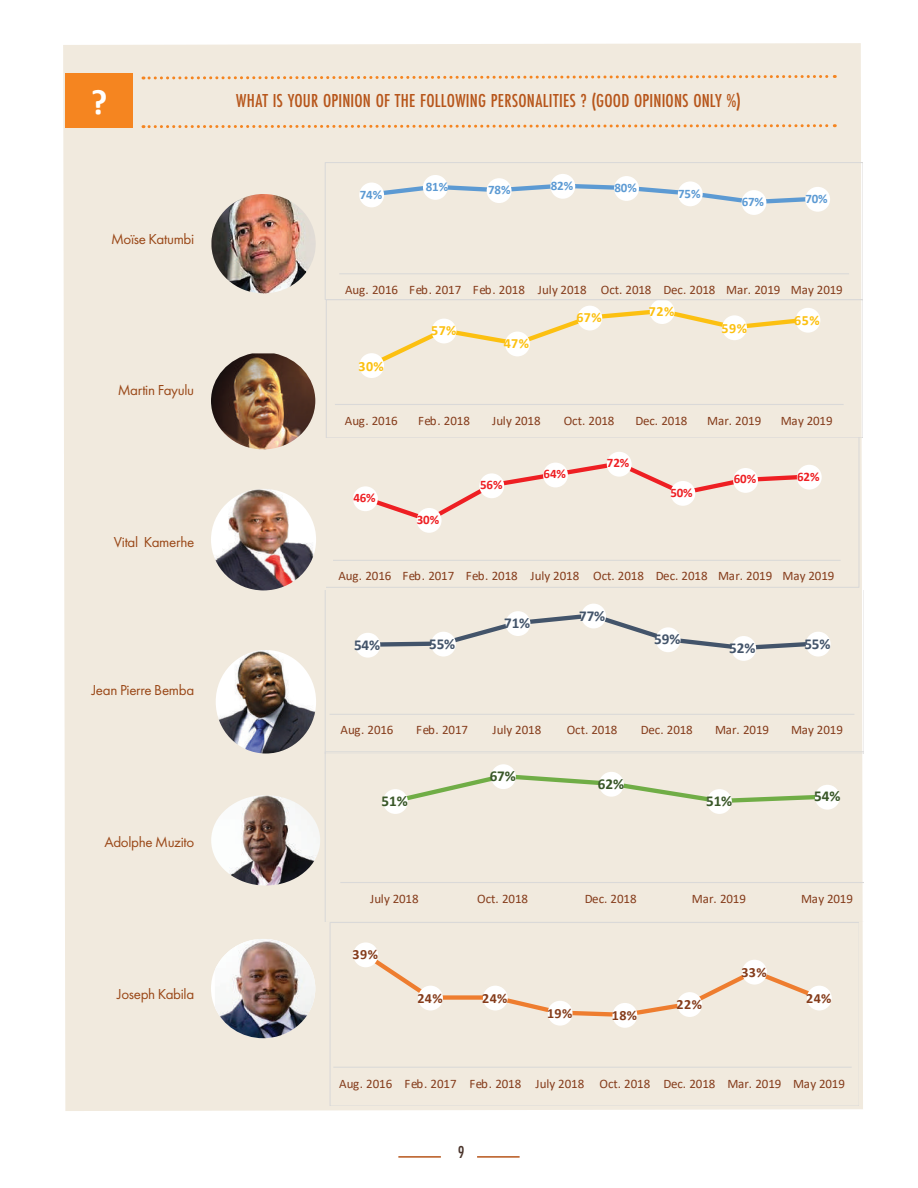
<style>
.page{position:relative;width:918px;height:1188px;background:#fff}
.page>*{position:absolute;margin:0;border:0;box-sizing:border-box;transform-origin:0 0}
.t1{font:700 35.85px "Calibri";color:#fff}
.t2{font:500 19.5px "Futura PT Cond";letter-spacing:.01em;color:#b7561b}
.t3{font:500 18px "Futura PT Cond";color:#4a342b}
.t4{font:700 15.15px "Calibri";letter-spacing:-.005em;color:#43546a}
.t5{font:700 15.15px "Calibri";letter-spacing:-.005em;color:#395728}
.t6{font:15px "Futura PT";letter-spacing:-.02em;color:#9a4818}
.t7{font:700 14.1px "Calibri";letter-spacing:.03em;color:#853c1b}
.t8{font:700 14.1px "Calibri";letter-spacing:.03em;color:#fcc011}
.t9{font:12.9px "Calibri";letter-spacing:-.005em;color:#853c1b}
.t10{font:700 12.9px "Calibri";letter-spacing:-.005em;color:#ee1f23}
.t11{font:700 12.9px "Calibri";letter-spacing:-.005em;color:#5c9ad3}
</style>
<div class="page">
<hr style="left:398px;top:1156px;width:43px;height:2px;background:#b7561b">
<hr style="left:477px;top:1156px;width:43px;height:2px;background:#b7561b">
<div style="left:63px;top:43px;width:800px;height:1068px;background:#f1eade"></div>
<svg style="left:143px;top:123px;width:692px;height:7px;background:#f1d9bf"></svg>
<svg style="left:143px;top:73px;width:692px;height:8px;background:#f1dbc3"></svg>
<div style="left:65px;top:74px;width:68px;height:54px;background:#f58520"></div>
<img style="left:211px;top:353px;width:104px;height:96px">
<img style="left:211px;top:795px;width:109px;height:91px">
<img style="left:211px;top:489px;width:105px;height:101px">
<svg style="left:211px;top:939px;width:4px;height:99px"></svg>
<img style="left:215px;top:939px;width:100px;height:99px">
<img style="left:216px;top:650px;width:100px;height:104px">
<img style="left:211px;top:194px;width:105px;height:99px">
<svg style="left:326px;top:299px;width:537px;height:138px;background:#f1e9db"></svg>
<svg style="left:326px;top:438px;width:534px;height:150px;background:#f1e7dc"></svg>
<svg style="left:325px;top:590px;width:539px;height:161px;background:#eee8dd"></svg>
<svg style="left:330px;top:922px;width:529px;height:184px;background:#f1e9dc"></svg>
<svg style="left:325px;top:751px;width:539px;height:171px;background:#eee9dc"></svg>
<svg style="left:325px;top:162px;width:538px;height:137px;background:#efe9df"></svg>
<h1 class="t1" style="left:91px;top:77px;width:18px">?</h1>
<h2 class="t2" style="left:236px;top:89px;width:506px">WHAT IS YOUR OPINION OF THE FOLLOWING PERSONALITIES ? (GOOD OPINIONS ONLY %)</h2>
<p class="t6" style="left:111px;top:230px;width:85px">Moïse Katumbi</p>
<p class="t6" style="left:118px;top:381px;width:78px">Martin Fayulu</p>
<p class="t6" style="left:114px;top:533px;width:82px">Vital Kamerhe</p>
<p class="t6" style="left:92px;top:682px;width:104px">Jean Pierre Bemba</p>
<p class="t6" style="left:104px;top:833px;width:91px">Adolphe Muzito</p>
<p class="t6" style="left:117px;top:985px;width:79px">Joseph Kabila</p>
<p class="t11" style="left:360px;top:185px;width:24px">74%</p>
<p class="t11" style="left:426px;top:178px;width:24px">81%</p>
<p class="t11" style="left:488px;top:181px;width:24px">78%</p>
<p class="t11" style="left:551px;top:177px;width:24px">82%</p>
<p class="t11" style="left:614px;top:179px;width:24px">80%</p>
<p class="t11" style="left:678px;top:184px;width:24px">75%</p>
<p class="t11" style="left:742px;top:193px;width:24px">67%</p>
<p class="t11" style="left:805px;top:190px;width:24px">70%</p>
<p class="t9" style="left:345px;top:280px;width:499px">Aug. 2016 Feb. 2017 Feb. 2018 July 2018 Oct. 2018 Dec. 2018 Mar. 2019 May 2019</p>
<p class="t8" style="left:359px;top:356px;width:27px">30%</p>
<p class="t8" style="left:431px;top:321px;width:27px">57%</p>
<p class="t8" style="left:504px;top:334px;width:27px">47%</p>
<p class="t8" style="left:576px;top:308px;width:27px">67%</p>
<p class="t8" style="left:649px;top:301px;width:27px">72%</p>
<p class="t8" style="left:722px;top:318px;width:27px">59%</p>
<p class="t8" style="left:794px;top:310px;width:27px">65%</p>
<p class="t9" style="left:345px;top:411px;width:55px">Aug. 2016</p>
<p class="t9" style="left:418px;top:411px;width:53px">Feb. 2018</p>
<p class="t9" style="left:492px;top:411px;width:50px">July 2018</p>
<p class="t9" style="left:564px;top:411px;width:52px">Oct. 2018</p>
<p class="t9" style="left:636px;top:411px;width:53px">Dec. 2018</p>
<p class="t9" style="left:707px;top:411px;width:56px">Mar. 2019</p>
<p class="t9" style="left:781px;top:411px;width:53px">May 2019</p>
<p class="t10" style="left:353px;top:489px;width:24px">46%</p>
<p class="t10" style="left:417px;top:510px;width:24px">30%</p>
<p class="t10" style="left:480px;top:475px;width:24px">56%</p>
<p class="t10" style="left:544px;top:465px;width:24px">64%</p>
<p class="t10" style="left:607px;top:454px;width:24px">72%</p>
<p class="t10" style="left:670px;top:483px;width:24px">50%</p>
<p class="t10" style="left:734px;top:470px;width:24px">60%</p>
<p class="t10" style="left:797px;top:467px;width:24px">62%</p>
<p class="t9" style="left:338px;top:567px;width:498px">Aug. 2016 Feb. 2017 Feb. 2018 July 2018 Oct. 2018 Dec. 2018 Mar. 2019 May 2019</p>
<p class="t4" style="left:354px;top:634px;width:28px">54%</p>
<p class="t4" style="left:429px;top:633px;width:28px">55%</p>
<p class="t4" style="left:504px;top:612px;width:28px">71%</p>
<p class="t4" style="left:579px;top:605px;width:28px">77%</p>
<p class="t4" style="left:654px;top:628px;width:28px">59%</p>
<p class="t4" style="left:729px;top:637px;width:28px">52%</p>
<p class="t4" style="left:804px;top:633px;width:28px">55%</p>
<p class="t9" style="left:341px;top:721px;width:55px">Aug. 2016</p>
<p class="t9" style="left:416px;top:721px;width:53px">Feb. 2017</p>
<p class="t9" style="left:493px;top:721px;width:50px">July 2018</p>
<p class="t9" style="left:567px;top:721px;width:52px">Oct. 2018</p>
<p class="t9" style="left:641px;top:721px;width:53px">Dec. 2018</p>
<p class="t9" style="left:715px;top:721px;width:56px">Mar. 2019</p>
<p class="t9" style="left:791px;top:721px;width:53px">May 2019</p>
<p class="t5" style="left:382px;top:790px;width:28px">51%</p>
<p class="t5" style="left:490px;top:765px;width:28px">67%</p>
<p class="t5" style="left:598px;top:773px;width:28px">62%</p>
<p class="t5" style="left:706px;top:790px;width:28px">51%</p>
<p class="t5" style="left:814px;top:786px;width:28px">54%</p>
<p class="t9" style="left:370px;top:889px;width:50px">July 2018</p>
<p class="t9" style="left:477px;top:889px;width:52px">Oct. 2018</p>
<p class="t9" style="left:585px;top:889px;width:53px">Dec. 2018</p>
<p class="t9" style="left:692px;top:889px;width:56px">Mar. 2019</p>
<p class="t9" style="left:801px;top:889px;width:53px">May 2019</p>
<p class="t7" style="left:353px;top:945px;width:27px">39%</p>
<p class="t7" style="left:417px;top:988px;width:27px">24%</p>
<p class="t7" style="left:482px;top:988px;width:27px">24%</p>
<p class="t7" style="left:547px;top:1003px;width:27px">19%</p>
<p class="t7" style="left:612px;top:1006px;width:27px">18%</p>
<p class="t7" style="left:677px;top:994px;width:27px">22%</p>
<p class="t7" style="left:741px;top:962px;width:27px">33%</p>
<p class="t7" style="left:806px;top:988px;width:27px">24%</p>
<p class="t9" style="left:339px;top:1075px;width:507px">Aug. 2016 Feb. 2017 Feb. 2018 July 2018 Oct. 2018 Dec. 2018 Mar. 2019 May 2019</p>
<h3 class="t3" style="left:458px;top:1141px;width:8px">9</h3>
</div>
